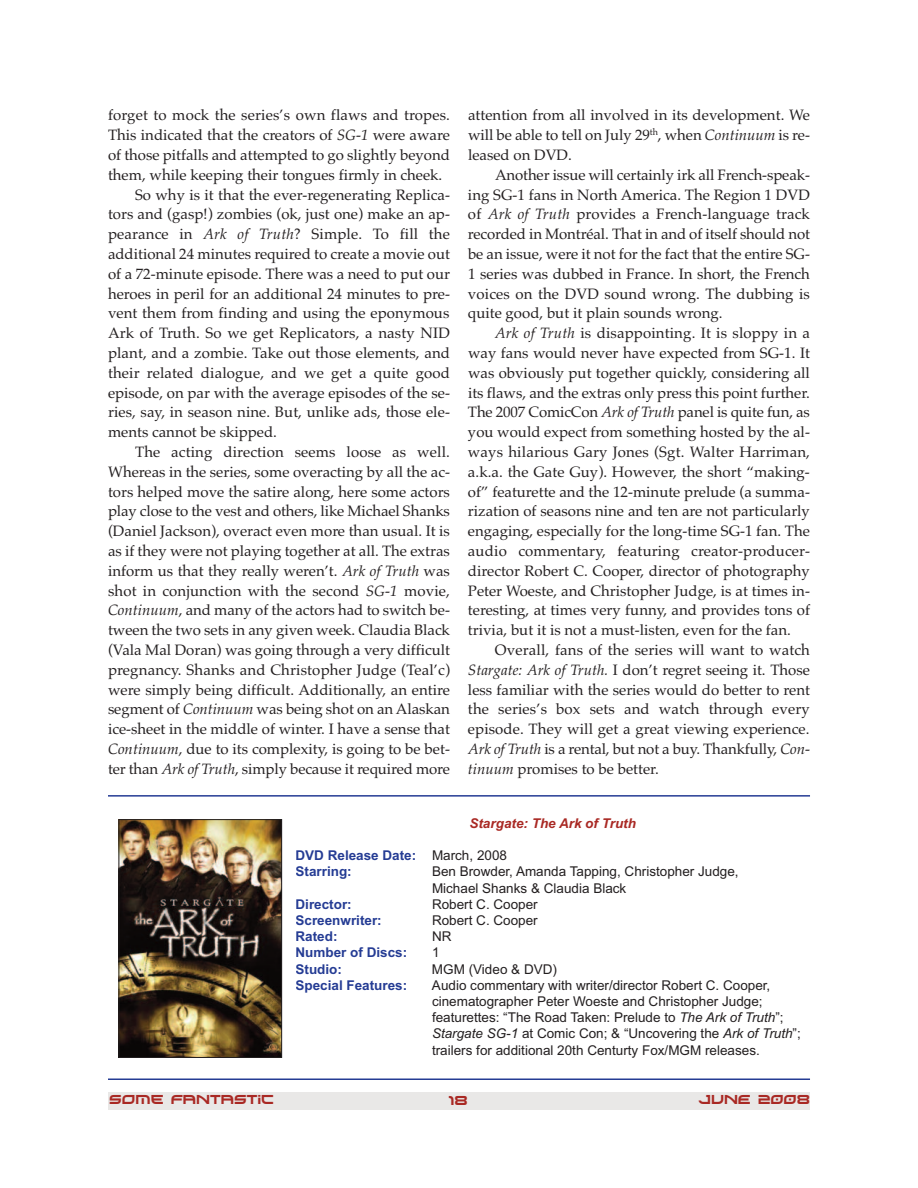
<style>
.page{position:relative;width:918px;height:1188px;background:#fff}
.page>*{position:absolute;margin:0;border:0;box-sizing:border-box;transform-origin:0 0}
.t1{font:15px/19.8px "Palatino";color:#231f20;text-align:justify}
.t2{font:13.5px/16.2px "Arial";color:#231f20}
.t3{font:700 13.5px/16.2px "Arial";color:#253c94}
.t4{font:italic 700 13.5px "Arial";color:#a92924}
.t5{font:12px "Xirod";color:#a92924}
.s1{font-style:italic}
.s2{font-weight:400;color:#231f20}
</style>
<div class="page">
<div style="left:108px;top:1092px;width:702px;height:18px;background:#e9e8e7"></div>
<img style="left:121px;top:821px;width:159px;height:235px">
<div style="left:119px;top:819px;width:163px;height:239px;border:1px solid #231f20"></div>
<hr style="left:108px;top:1078px;width:702px;height:2px;background:#253c94">
<hr style="left:108px;top:795px;width:702px;height:2px;background:#253c94">
<p class="t1" style="left:108px;top:105px;width:343px">forget to mock the series’s own flaws and tropes.</p>
<p class="t1" style="left:108px;top:125px;width:343px">This indicated that the creators of <span class="s1">SG-1</span> were aware</p>
<p class="t1" style="left:108px;top:145px;width:343px">of those pitfalls and attempted to go slightly beyond</p>
<p class="t1" style="left:108px;top:165px;width:336px">them, while keeping their tongues firmly in cheek.</p>
<p class="t1" style="left:135px;top:184px;width:316px">So why is it that the ever-regenerating Replica-</p>
<p class="t1" style="left:108px;top:204px;width:343px">tors and (gasp!) zombies (ok, just one) make an ap-</p>
<p class="t1" style="left:108px;top:224px;width:343px">pearance in <span class="s1">Ark of Truth</span>? Simple. To fill the</p>
<p class="t1" style="left:108px;top:244px;width:343px">additional 24 minutes required to create a movie out</p>
<p class="t1" style="left:108px;top:264px;width:344px">of a 72-minute episode. There was a need to put our</p>
<p class="t1" style="left:108px;top:283px;width:343px">heroes in peril for an additional 24 minutes to pre-</p>
<p class="t1" style="left:108px;top:303px;width:343px">vent them from finding and using the eponymous</p>
<p class="t1" style="left:108px;top:323px;width:344px">Ark of Truth. So we get Replicators, a nasty NID</p>
<p class="t1" style="left:108px;top:343px;width:344px">plant, and a zombie. Take out those elements, and</p>
<p class="t1" style="left:108px;top:363px;width:344px">their related dialogue, and we get a quite good</p>
<p class="t1" style="left:108px;top:382px;width:343px">episode, on par with the average episodes of the se-</p>
<p class="t1" style="left:108px;top:402px;width:343px">ries, say, in season nine. But, unlike ads, those ele-</p>
<p class="t1" style="left:108px;top:422px;width:171px">ments cannot be skipped.</p>
<p class="t1" style="left:135px;top:442px;width:316px">The acting direction seems loose as well.</p>
<p class="t1" style="left:108px;top:462px;width:343px">Whereas in the series, some overacting by all the ac-</p>
<p class="t1" style="left:108px;top:481px;width:344px">tors helped move the satire along, here some actors</p>
<p class="t1" style="left:108px;top:501px;width:344px">play close to the vest and others, like Michael Shanks</p>
<p class="t1" style="left:108px;top:521px;width:344px">(Daniel Jackson), overact even more than usual. It is</p>
<p class="t1" style="left:108px;top:541px;width:343px">as if they were not playing together at all. The extras</p>
<p class="t1" style="left:108px;top:561px;width:344px">inform us that they really weren’t. <span class="s1">Ark of Truth</span> was</p>
<p class="t1" style="left:108px;top:581px;width:343px">shot in conjunction with the second <span class="s1">SG-1</span> movie,</p>
<p class="t1" style="left:108px;top:600px;width:343px"><span class="s1">Continuum</span>, and many of the actors had to switch be-</p>
<p class="t1" style="left:108px;top:620px;width:344px">tween the two sets in any given week. Claudia Black</p>
<p class="t1" style="left:108px;top:640px;width:343px">(Vala Mal Doran) was going through a very difficult</p>
<p class="t1" style="left:108px;top:660px;width:344px">pregnancy. Shanks and Christopher Judge (Teal’c)</p>
<p class="t1" style="left:108px;top:680px;width:344px">were simply being difficult. Additionally, an entire</p>
<p class="t1" style="left:108px;top:699px;width:344px">segment of <span class="s1">Continuum</span> was being shot on an Alaskan</p>
<p class="t1" style="left:108px;top:719px;width:343px">ice-sheet in the middle of winter. I have a sense that</p>
<p class="t1" style="left:108px;top:739px;width:343px"><span class="s1">Continuum</span>, due to its complexity, is going to be bet-</p>
<p class="t1" style="left:108px;top:759px;width:343px">ter than <span class="s1">Ark of Truth</span>, simply because it required more</p>
<p class="t1" style="left:468px;top:105px;width:343px">attention from all involved in its development. We will be able to tell on July 29<sup>th</sup>, when <span class="s1">Continuum</span> is re&shy;leased on DVD.</p>
<p class="t1" style="left:468px;top:165px;width:344px;text-indent:27px">Another issue will certainly irk all French-speak&shy;ing SG-1 fans in North America. The Region 1 DVD of <span class="s1">Ark of Truth</span> provides a French-language track recorded in Montréal. That in and of itself should not be an issue, were it not for the fact that the entire SG-1 series was dubbed in France. In short, the French voices on the DVD sound wrong. The dubbing is quite good, but it plain sounds wrong.</p>
<p class="t1" style="left:468px;top:323px;width:344px;text-indent:27px"><span class="s1">Ark of Truth</span> is disappointing. It is sloppy in a way fans would never have expected from SG-1. It was obviously put together quickly, considering all its flaws, and the extras only press this point further.<br>The 2007 ComicCon <span class="s1">Ark of Truth</span> panel is quite fun, as you would expect from something hosted by the al&shy;ways hilarious Gary Jones (Sgt. Walter Harriman, a.k.a. the Gate Guy). However, the short “making&shy;of” featurette and the 12-minute prelude (a summa&shy;rization of seasons nine and ten are not particularly engaging, especially for the long-time SG-1 fan. The audio commentary, featuring creator-producer&shy;director Robert C. Cooper, director of photography Peter Woeste, and Christopher Judge, is at times in&shy;teresting, at times very funny, and provides tons of trivia, but it is not a must-listen, even for the fan.</p>
<p class="t1" style="left:468px;top:640px;width:344px;text-indent:27px">Overall, fans of the series will want to watch <span class="s1">Stargate: Ark of Truth.</span> I don’t regret seeing it. Those less familiar with the series would do better to rent the series’s box sets and watch through every episode. They will get a great viewing experience.<br><span class="s1">Ark of Truth</span> is a rental, but not a buy. Thankfully, <span class="s1">Con&shy;tinuum</span> promises to be better.</p>
<p class="t4" style="left:469px;top:815px;width:168px">Stargate: The Ark of Truth</p>
<p class="t3" style="left:296px;top:847px;width:213px">DVD Release Date: <span class="s2">March, 2008<br></span>Starring:</p>
<p class="t2" style="left:432px;top:864px;width:308px">Ben Browder, Amanda Tapping, Christopher Judge,<br>Michael Shanks &amp; Claudia Black</p>
<p class="t3" style="left:296px;top:896px;width:58px">Director:</p>
<p class="t2" style="left:432px;top:896px;width:107px">Robert C. Cooper</p>
<p class="t3" style="left:296px;top:912px;width:88px">Screenwriter:</p>
<p class="t2" style="left:432px;top:912px;width:107px">Robert C. Cooper</p>
<p class="t3" style="left:296px;top:928px;width:44px">Rated:</p>
<p class="t2" style="left:432px;top:928px;width:21px">NR</p>
<p class="t3" style="left:296px;top:945px;width:113px">Number of Discs:</p>
<p class="t2" style="left:432px;top:945px;width:9px">1</p>
<p class="t3" style="left:296px;top:961px;width:48px">Studio:</p>
<p class="t2" style="left:432px;top:961px;width:127px">MGM (Video &amp; DVD)</p>
<p class="t3" style="left:296px;top:977px;width:113px">Special Features:</p>
<p class="t2" style="left:432px;top:977px;width:370px">Audio commentary with writer/director Robert C. Cooper, cinematographer Peter Woeste and Christopher Judge; featurettes: “The Road Taken: Prelude to <span class="s1">The Ark of Truth</span>”; <span class="s1">Stargate SG-1</span> at Comic Con; &amp; “Uncovering the <span class="s1">Ark of Truth</span>”; trailers for additional 20th Centurty Fox/MGM releases.</p>
<p class="t5" style="left:109px;top:1093px;width:166px">SOME FANTASTIC</p>
<p class="t5" style="left:449px;top:1093px;width:20px">18</p>
<p class="t5" style="left:698px;top:1093px;width:113px">JUNE 2008</p>
</div>
